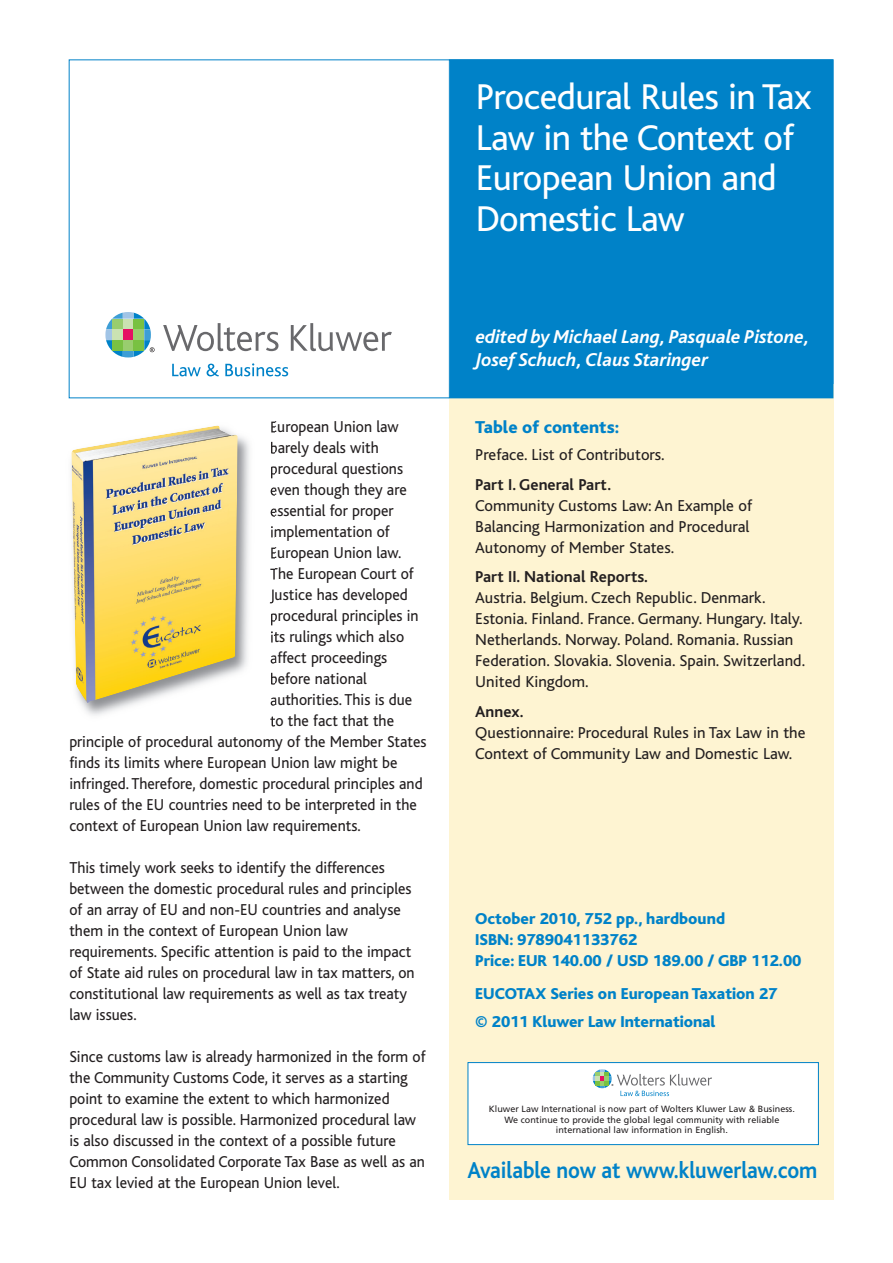
<style>
.page{position:relative;width:893px;height:1263px;background:#fff}
.page>*{position:absolute;margin:0;border:0;box-sizing:border-box;transform-origin:0 0}
.t1{font:37.5px/40.5px "Bliss";letter-spacing:-.015em;color:#fff}
.t2{font:700 24px "Bliss";letter-spacing:-.005em;color:#0082c8;scale:.91 1}
.t3{font:italic 700 19.5px/22.5px "Bliss";color:#fff}
.t4{font:800 18px "Bliss";color:#0082c8}
.t5{font:16.5px/21px "Bliss";color:#231f20;scale:.95 1}
.t6{font:16.5px/21px "Bliss";color:#231f20}
.t7{font:800 16.5px/21px "Bliss";color:#0082c8}
.t8{font:700 16.5px "Bliss";color:#231f20}
.t9{font:9px/10.5px "Frutiger";color:#231f20;text-align:center}
</style>
<div class="page">
<div style="left:449px;top:385px;width:384px;height:815px;background:#fef4d2"></div>
<svg style="left:163px;top:323px;width:115px;height:28px"></svg>
<svg style="left:291px;top:323px;width:101px;height:28px"></svg>
<svg style="left:172px;top:364px;width:29px;height:12px"></svg>
<svg style="left:207px;top:364px;width:12px;height:12px"></svg>
<svg style="left:225px;top:363px;width:63px;height:13px"></svg>
<svg style="left:105px;top:312px;width:50px;height:45px"></svg>
<div style="left:468px;top:1063px;width:350px;height:81px;background:#fff"></div>
<div style="left:468px;top:1062px;width:351px;height:83px;border:1px solid #0082c8"></div>
<svg style="left:593px;top:1069px;width:119px;height:27px"></svg>
<div style="left:450px;top:60px;width:382px;height:338px;background:#0082c8"></div>
<div style="left:449px;top:59px;width:384px;height:339px;border:1px solid #0082c8"></div>
<img style="left:81px;top:436px;width:192px;height:280px">
<img style="left:271px;top:421px;width:4px;height:12px">
<img style="left:271px;top:442px;width:4px;height:15px">
<img style="left:271px;top:463px;width:4px;height:15px">
<img style="left:271px;top:484px;width:4px;height:15px">
<img style="left:271px;top:505px;width:4px;height:15px">
<img style="left:271px;top:526px;width:4px;height:15px">
<img style="left:271px;top:547px;width:4px;height:15px">
<img style="left:270px;top:568px;width:5px;height:15px">
<img style="left:270px;top:589px;width:4px;height:14px">
<img style="left:271px;top:610px;width:4px;height:15px">
<img style="left:271px;top:631px;width:4px;height:15px">
<img style="left:271px;top:652px;width:4px;height:15px">
<svg style="left:271px;top:673px;width:4px;height:12px"></svg>
<svg style="left:271px;top:694px;width:4px;height:12px"></svg>
<svg style="left:270px;top:715px;width:5px;height:12px"></svg>
<img style="left:71px;top:425px;width:167px;height:278px">
<p class="t5" style="left:270px;top:418px;width:137px">European Union law</p>
<p class="t5" style="left:270px;top:439px;width:116px">barely deals with</p>
<p class="t5" style="left:270px;top:460px;width:142px">procedural questions</p>
<p class="t5" style="left:270px;top:481px;width:145px">even though they are</p>
<p class="t5" style="left:270px;top:502px;width:132px">essential for proper</p>
<p class="t5" style="left:270px;top:523px;width:128px">implementation of</p>
<p class="t5" style="left:270px;top:544px;width:140px">European Union law.</p>
<p class="t5" style="left:270px;top:565px;width:153px">The European Court of</p>
<p class="t5" style="left:270px;top:586px;width:147px">Justice has developed</p>
<p class="t5" style="left:270px;top:607px;width:158px">procedural principles in</p>
<p class="t5" style="left:270px;top:628px;width:143px">its rulings which also</p>
<p class="t5" style="left:270px;top:649px;width:125px">affect proceedings</p>
<p class="t5" style="left:270px;top:670px;width:104px">before national</p>
<p class="t5" style="left:270px;top:691px;width:151px">authorities. This is due</p>
<p class="t5" style="left:270px;top:712px;width:132px">to the fact that the</p>
<p class="t5" style="left:69px;top:733px;width:378px">principle of procedural autonomy of the Member States</p>
<p class="t5" style="left:69px;top:754px;width:347px">finds its limits where European Union law might be</p>
<p class="t5" style="left:69px;top:775px;width:373px">infringed. Therefore, domestic procedural principles and</p>
<p class="t5" style="left:69px;top:796px;width:367px">rules of the EU countries need to be interpreted in the</p>
<p class="t5" style="left:69px;top:817px;width:308px">context of European Union law requirements.</p>
<p class="t5" style="left:69px;top:859px;width:365px">This timely work seeks to identify the differences between the domestic procedural rules and principles of an array of EU and non-EU countries and analyse them in the context of European Union law requirements. Specific attention is paid to the impact of State aid rules on procedural law in tax matters, on constitutional law requirements as well as tax treaty law issues.</p>
<p class="t5" style="left:69px;top:1048px;width:377px">Since customs law is already harmonized in the form of the Community Customs Code, it serves as a starting point to examine the extent to which harmonized procedural law is possible. Harmonized procedural law is also discussed in the context of a possible future Common Consolidated Corporate Tax Base as well as an EU tax levied at the European Union level.</p>
<h1 class="t1" style="left:476px;top:80px;width:337px">Procedural Rules in Tax<br>Law in the Context of<br>European Union and<br>Domestic Law</h1>
<p class="t3" style="left:476px;top:327px;width:335px">edited by Michael Lang, Pasquale Pistone,<br>Josef Schuch, Claus Staringer</p>
<p class="t4" style="left:475px;top:420px;width:146px">Table of contents:</p>
<p class="t6" style="left:475px;top:446px;width:191px">Preface. List of Contributors.</p>
<p class="t8" style="left:475px;top:478px;width:137px">Part I. General Part.</p>
<p class="t6" style="left:475px;top:496px;width:278px">Community Customs Law: An Example of<br>Balancing Harmonization and Procedural<br>Autonomy of Member States.</p>
<p class="t8" style="left:475px;top:570px;width:174px">Part II. National Reports.</p>
<p class="t6" style="left:475px;top:589px;width:331px">Austria. Belgium. Czech Republic. Denmark.<br>Estonia. Finland. France. Germany. Hungary. Italy.<br>Netherlands. Norway. Poland. Romania. Russian Federation. Slovakia. Slovenia. Spain. Switzerland.<br>United Kingdom.</p>
<p class="t8" style="left:475px;top:705px;width:50px">Annex.</p>
<p class="t6" style="left:475px;top:723px;width:332px">Questionnaire: Procedural Rules in Tax Law in the<br>Context of Community Law and Domestic Law.</p>
<p class="t7" style="left:475px;top:909px;width:328px">October 2010, 752 pp., hardbound<br>ISBN: 9789041133762<br>Price: EUR 140.00 / USD 189.00 / GBP 112.00</p>
<p class="t7" style="left:475px;top:980px;width:304px;line-height:28.5px">EUCOTAX Series on European Taxation 27 © 2011 Kluwer Law International</p>
<p class="t9" style="left:489px;top:1105px;width:307px">Kluwer Law International is now part of Wolters Kluwer Law &amp; Business.<br>We continue to provide the global legal community with reliable international law information in English.</p>
<h2 class="t2" style="left:467px;top:1161px;width:386px">Available now at www.kluwerlaw.com</h2>
</div>
